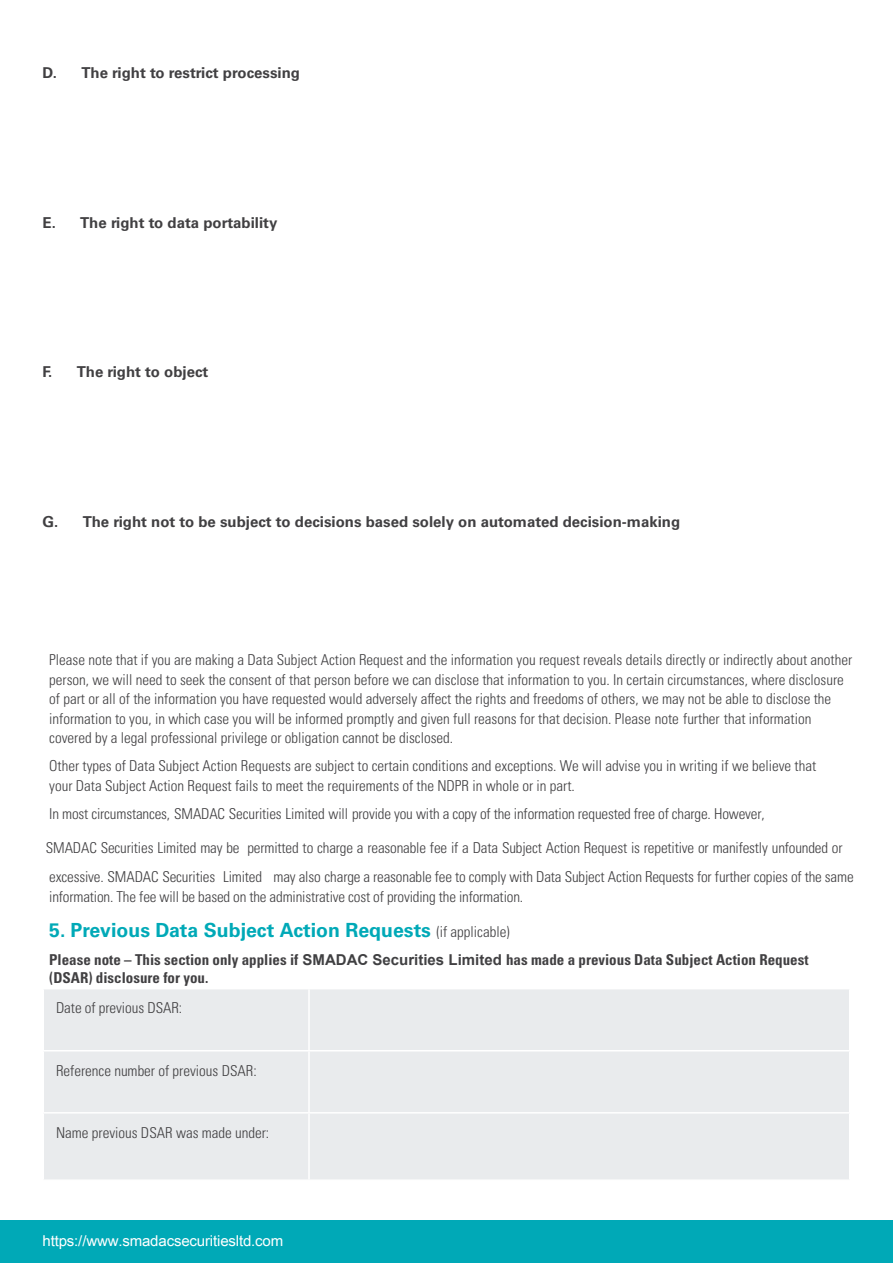
<style>
.page{position:relative;width:893px;height:1263px;background:#fff}
.page>*{position:absolute;margin:0;border:0;box-sizing:border-box;transform-origin:0 0}
.t1{font:700 19.5px "Univers LTCYR 65";color:#00a9b7}
.t2{font:15px/19.5px "Univers LTCYR 47 Light Cond";color:#414042}
.t3{font:700 15px "Univers LTCYR 65";color:#414042}
.t4{font:15px/17.9px "Univers LTCYR 67 Bold Cond";color:#414042}
.t5{font:15px "Arial Unicode MS";letter-spacing:-.01em;color:#fff}
.s1{font-family:"Univers LTCYR 47 Light Cond";font-weight:400;font-size:15px;color:#414042}
.s2{font-family:"Arial";font-weight:700;color:#404042}
.s3{font-family:"Arial";font-weight:700}
</style>
<div class="page">
<div style="left:44px;top:989px;width:805px;height:190px;background:#e9ebed"></div>
<hr style="left:308px;top:989px;width:2px;height:61px;background:#fff">
<hr style="left:43px;top:1050px;width:266px;height:1px;background:#fff">
<hr style="left:309px;top:1050px;width:541px;height:1px;background:#fff">
<hr style="left:308px;top:1051px;width:2px;height:61px;background:#fff">
<hr style="left:43px;top:1112px;width:266px;height:1px;background:#fff">
<hr style="left:309px;top:1112px;width:541px;height:1px;background:#fff">
<hr style="left:308px;top:1113px;width:2px;height:66px;background:#fff">
<div style="left:0;top:1220px;width:893px;height:43px;background:#00a9b7"></div>
<p class="t3" style="left:43px;top:62px;width:259px">D. The right to restrict processing</p>
<p class="t3" style="left:43px;top:212px;width:236px">E. The right to data portability</p>
<p class="t3" style="left:43px;top:362px;width:167px">F. The right to object</p>
<p class="t3" style="left:43px;top:511px;width:639px">G. The right not to be subject to decisions based solely on automated decision-making</p>
<p class="t2" style="left:49px;top:649px;width:804px">Please note that if you are making a Data Subject Action Request and the information you request reveals details directly or indirectly about another person, we will need to seek the consent of that person before we can disclose that information to you. In certain circumstances, where disclosure of part or all of the information you have requested would adversely affect the rights and freedoms of others, we may not be able to disclose the information to you, in which case you will be informed promptly and given full reasons for that decision. Please note further that information covered by a legal professional privilege or obligation cannot be disclosed.</p>
<p class="t2" style="left:49px;top:755px;width:768px">Other types of Data Subject Action Requests are subject to certain conditions and exceptions. We will advise you in writing if we believe that your Data Subject Action Request fails to meet the requirements of the NDPR in whole or in part.</p>
<p class="t2" style="left:49px;top:803px;width:717px">In most circumstances, SMADAC Securities Limited will provide you with a copy of the information requested free of charge. However,</p>
<p class="t2" style="left:46px;top:838px;width:195px">SMADAC Securities Limited may be</p>
<p class="t2" style="left:49px;top:833px;width:806px;line-height:28.3px;text-indent:198px">permitted to charge a reasonable fee if a Data Subject Action Request is repetitive or manifestly unfounded or excessive. SMADAC Securities Limited may also charge a reasonable fee to comply with Data Subject Action Requests for further copies of the same</p>
<p class="t2" style="left:49px;top:886px;width:475px">information. The fee will be based on the administrative cost of providing the information.</p>
<h1 class="t1" style="left:49px;top:917px;width:462px">5. Previous Data Subject Action Requests <span class="s1">(if applicable)</span></h1>
<p class="t4" style="left:49px;top:951px;width:761px">Please note – This section only applies if <span class="s2">SMADAC Securities</span> <span class="s3">Limited</span> has made a previous Data Subject Action Request (DSAR) disclosure for you.</p>
<p class="t2" style="left:56px;top:997px;width:128px">Date of previous DSAR:</p>
<p class="t2" style="left:56px;top:1060px;width:202px">Reference number of previous DSAR:</p>
<p class="t2" style="left:56px;top:1122px;width:215px">Name previous DSAR was made under:</p>
<p class="t5" style="left:43px;top:1230px;width:242px">https://www.smadacsecuritiesltd.com</p>
</div>
